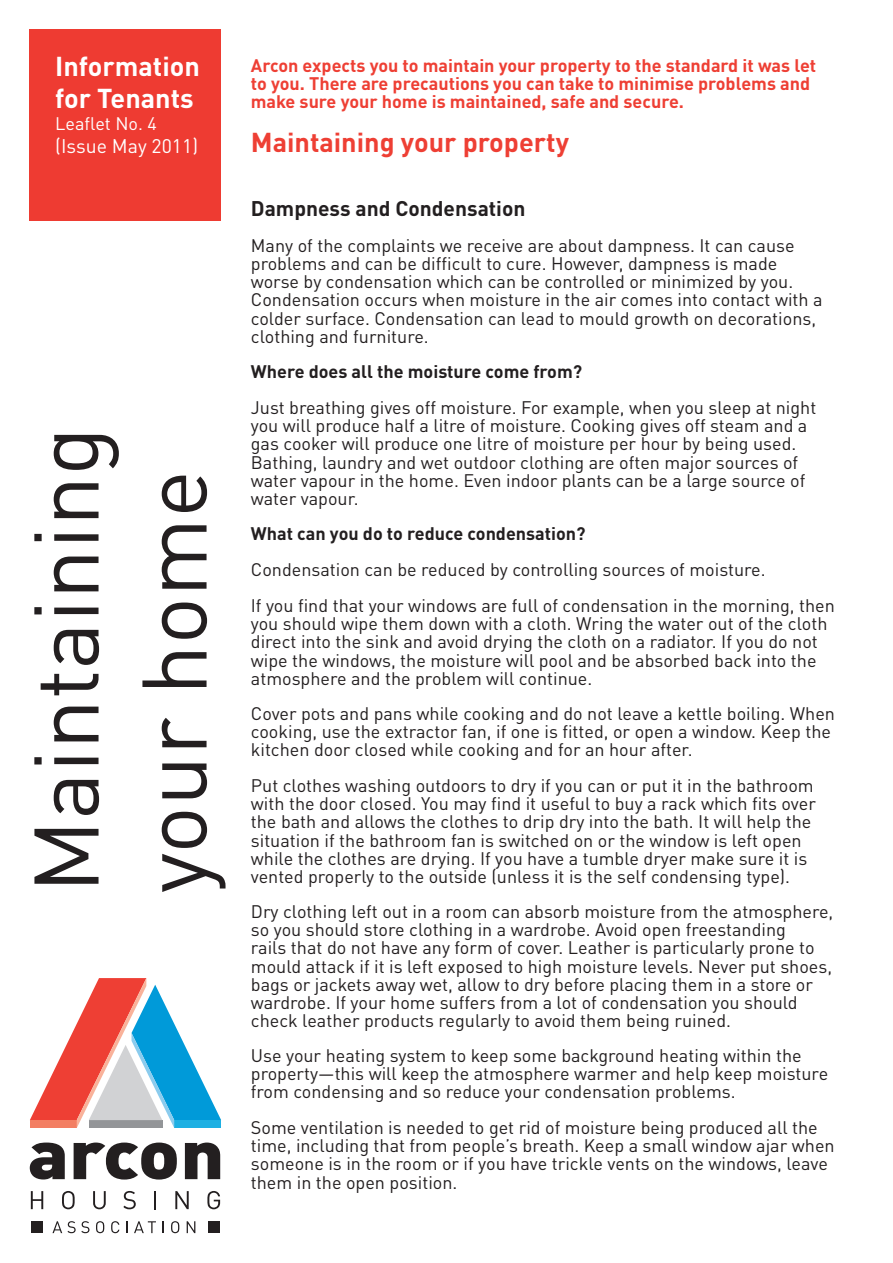
<style>
.page{position:relative;width:893px;height:1263px;background:#fff}
.page>*{position:absolute;margin:0;border:0;box-sizing:border-box;transform-origin:0 0}
.MainHeading{font:90px/108px "DINOT";color:#231f20}
.Heading1{font:700 27px "DINOT";color:#ee3f34}
.BannerHeading{font:700 27px/32.4px "DINOT";color:#fff}
.Heading2{font:700 21px "DINOT";color:#231f20}
.BannerHeading3{font:19.5px "DINOT";color:#fff}
.t1{font:18px/18.1px "DINOT";color:#231f20}
.OpeningPara{font:700 18px/18px "DINOT";color:#ee3f34}
.Heading3{font:700 18px "DINOT";color:#231f20}
.BannerHeading2{font:18px "DINOT";color:#fff}
</style>
<div class="page">
<svg style="left:30px;top:1142px;width:35px;height:37px"></svg>
<svg style="left:74px;top:1142px;width:103px;height:37px"></svg>
<svg style="left:185px;top:1142px;width:35px;height:37px"></svg>
<svg style="left:31px;top:1191px;width:12px;height:18px"></svg>
<svg style="left:62px;top:1191px;width:13px;height:18px"></svg>
<svg style="left:93px;top:1191px;width:13px;height:18px"></svg>
<svg style="left:123px;top:1191px;width:13px;height:18px"></svg>
<svg style="left:154px;top:1191px;width:2px;height:18px"></svg>
<svg style="left:175px;top:1191px;width:14px;height:18px"></svg>
<svg style="left:207px;top:1191px;width:13px;height:18px"></svg>
<div style="left:31px;top:1221px;width:12px;height:12px;background:#231f20"></div>
<div style="left:208px;top:1221px;width:12px;height:12px;background:#231f20"></div>
<svg style="left:52px;top:1221px;width:37px;height:12px"></svg>
<svg style="left:96px;top:1221px;width:8px;height:12px"></svg>
<svg style="left:111px;top:1221px;width:8px;height:12px"></svg>
<svg style="left:127px;top:1221px;width:1px;height:12px"></svg>
<svg style="left:134px;top:1221px;width:22px;height:12px"></svg>
<svg style="left:162px;top:1221px;width:2px;height:12px"></svg>
<svg style="left:171px;top:1221px;width:8px;height:12px"></svg>
<svg style="left:187px;top:1221px;width:8px;height:12px"></svg>
<svg style="left:30px;top:978px;width:191px;height:150px"></svg>
<div style="left:30px;top:30px;width:191px;height:191px;background:#ee3b32"></div>
<p class="BannerHeading" style="left:55px;top:49px;width:146px">Information for Tenants</p>
<p class="BannerHeading2" style="left:55px;top:112px;width:103px">Leaflet No. 4</p>
<p class="BannerHeading3" style="left:55px;top:134px;width:144px">(Issue May 2011)</p>
<p class="MainHeading" style="left:11px;top:893px;width:468px;rotate:-90deg">Maintaining your home</p>
<p class="OpeningPara" style="left:251px;top:56px;width:567px">Arcon expects you to maintain your property to the standard it was let to you. There are precautions you can take to minimise problems and make sure your home is maintained, safe and secure.</p>
<p class="Heading1" style="left:251px;top:124px;width:320px">Maintaining your property</p>
<p class="Heading2" style="left:251px;top:195px;width:276px">Dampness and Condensation</p>
<p class="t1" style="left:251px;top:236px;width:573px">Many of the complaints we receive are about dampness. It can cause problems and can be difficult to cure. However, dampness is made worse by condensation which can be controlled or minimized by you.<br>Condensation occurs when moisture in the air comes into contact with a colder surface. Condensation can lead to mould growth on decorations, clothing and furniture.</p>
<p class="Heading3" style="left:251px;top:360px;width:333px">Where does all the moisture come from?</p>
<p class="t1" style="left:251px;top:398px;width:567px">Just breathing gives off moisture. For example, when you sleep at night you will produce half a litre of moisture. Cooking gives off steam and a gas cooker will produce one litre of moisture per hour by being used.<br>Bathing, laundry and wet outdoor clothing are often major sources of water vapour in the home. Even indoor plants can be a large source of water vapour.</p>
<p class="Heading3" style="left:251px;top:522px;width:336px">What can you do to reduce condensation?</p>
<p class="t1" style="left:251px;top:560px;width:516px">Condensation can be reduced by controlling sources of moisture.</p>
<p class="t1" style="left:251px;top:596px;width:585px">If you find that your windows are full of condensation in the morning, then you should wipe them down with a cloth. Wring the water out of the cloth direct into the sink and avoid drying the cloth on a radiator. If you do not wipe the windows, the moisture will pool and be absorbed back into the atmosphere and the problem will continue.</p>
<p class="t1" style="left:251px;top:704px;width:586px">Cover pots and pans while cooking and do not leave a kettle boiling. When cooking, use the extractor fan, if one is fitted, or open a window. Keep the kitchen door closed while cooking and for an hour after.</p>
<p class="t1" style="left:251px;top:776px;width:567px">Put clothes washing outdoors to dry if you can or put it in the bathroom with the door closed. You may find it useful to buy a rack which fits over the bath and allows the clothes to drip dry into the bath. It will help the situation if the bathroom fan is switched on or the window is left open while the clothes are drying. If you have a tumble dryer make sure it is vented properly to the outside (unless it is the self condensing type).</p>
<p class="t1" style="left:251px;top:902px;width:584px">Dry clothing left out in a room can absorb moisture from the atmosphere, so you should store clothing in a wardrobe. Avoid open freestanding<br>rails that do not have any form of cover. Leather is particularly prone to mould attack if it is left exposed to high moisture levels. Never put shoes, bags or jackets away wet, allow to dry before placing them in a store or wardrobe. If your home suffers from a lot of condensation you should check leather products regularly to avoid them being ruined.</p>
<p class="t1" style="left:251px;top:1046px;width:579px">Use your heating system to keep some background heating within the property—this will keep the atmosphere warmer and help keep moisture from condensing and so reduce your condensation problems.</p>
<p class="t1" style="left:251px;top:1118px;width:585px">Some ventilation is needed to get rid of moisture being produced all the time, including that from people’s breath. Keep a small window ajar when someone is in the room or if you have trickle vents on the windows, leave them in the open position.</p>
</div>
